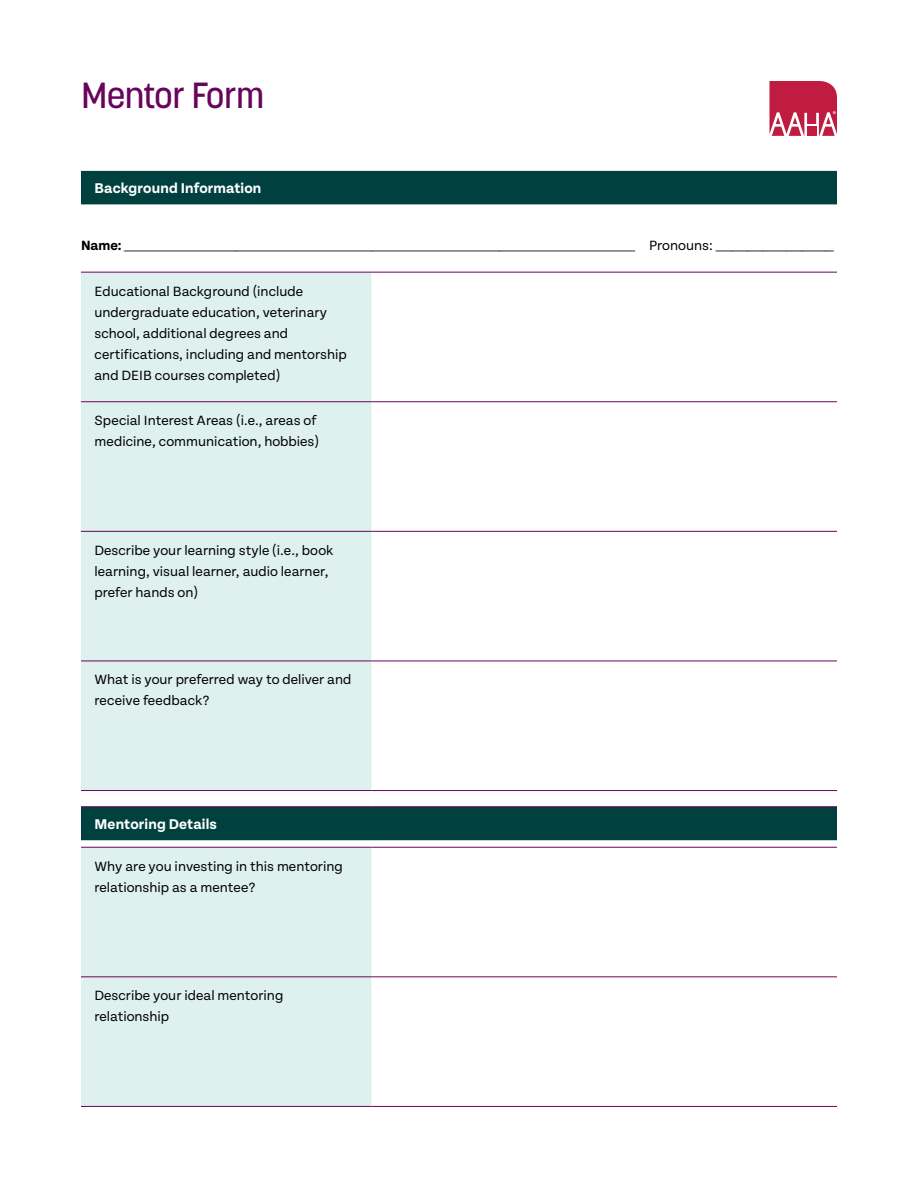
<style>
.page{position:relative;width:918px;height:1188px;background:#fff}
.page>*{position:absolute;margin:0;border:0;box-sizing:border-box;transform-origin:0 0}
.t1{font:500 36px "Korolev";letter-spacing:-.02em;color:#69045c}
.t2{font:700 15px "Tenon";letter-spacing:.01em;color:#fff}
.t3{font:14.25px/21px "Tenon";color:#000}
.t4{font:14.25px "Proxima Nova";color:#000}
.s1{font-family:"Tenon";font-weight:700}
.s2{font-family:"Tenon"}
</style>
<div class="page">
<div style="left:81px;top:171px;width:756px;height:34px;background:#00403e"></div>
<svg style="left:81px;top:271px;width:756px;height:576px"></svg>
<svg style="left:81px;top:273px;width:291px;height:833px;background:#d5e9e7"></svg>
<hr style="left:81px;top:847px;width:291px;height:1px;background:#69045c">
<hr style="left:372px;top:847px;width:465px;height:1px;background:#69045c">
<hr style="left:81px;top:976px;width:291px;height:1px;background:#69045c">
<hr style="left:372px;top:976px;width:465px;height:1px;background:#69045c">
<hr style="left:81px;top:1106px;width:291px;height:1px;background:#69045c">
<hr style="left:372px;top:1106px;width:465px;height:1px;background:#69045c">
<hr style="left:81px;top:272px;width:291px;height:1px;background:#69045c">
<hr style="left:372px;top:272px;width:465px;height:1px;background:#69045c">
<hr style="left:81px;top:401px;width:291px;height:1px;background:#69045c">
<hr style="left:372px;top:401px;width:465px;height:1px;background:#69045c">
<hr style="left:81px;top:531px;width:291px;height:1px;background:#69045c">
<hr style="left:372px;top:531px;width:465px;height:1px;background:#69045c">
<hr style="left:81px;top:661px;width:291px;height:1px;background:#69045c">
<hr style="left:372px;top:661px;width:465px;height:1px;background:#69045c">
<hr style="left:81px;top:790px;width:291px;height:1px;background:#69045c">
<hr style="left:372px;top:790px;width:465px;height:1px;background:#69045c">
<hr style="left:81px;top:806px;width:291px;height:1px;background:#69045c">
<hr style="left:372px;top:806px;width:465px;height:1px;background:#69045c">
<svg style="left:769px;top:81px;width:68px;height:55px;background:#ca4261"></svg>
<h1 class="t1" style="left:81px;top:73px;width:185px">Mentor Form</h1>
<p class="t2" style="left:94px;top:180px;width:168px">Background Information</p>
<p class="t4" style="left:81px;top:235px;width:754px"><span class="s1">Name:</span> ________________________________________________________________ <span class="s2">Pronouns:</span> _______________</p>
<p class="t3" style="left:94px;top:281px;width:254px">Educational Background (include undergraduate education, veterinary school, additional degrees and certifications, including and mentorship and DEIB courses completed)</p>
<p class="t3" style="left:94px;top:410px;width:226px">Special Interest Areas (i.e., areas of medicine, communication, hobbies)</p>
<p class="t3" style="left:94px;top:540px;width:240px">Describe your learning style (i.e., book learning, visual learner, audio learner, prefer hands on)</p>
<p class="t3" style="left:94px;top:670px;width:258px">What is your preferred way to deliver and receive feedback?</p>
<p class="t2" style="left:94px;top:816px;width:124px">Mentoring Details</p>
<p class="t3" style="left:94px;top:856px;width:250px">Why are you investing in this mentoring relationship as a mentee?</p>
<p class="t3" style="left:94px;top:985px;width:190px">Describe your ideal mentoring relationship</p>
</div>
